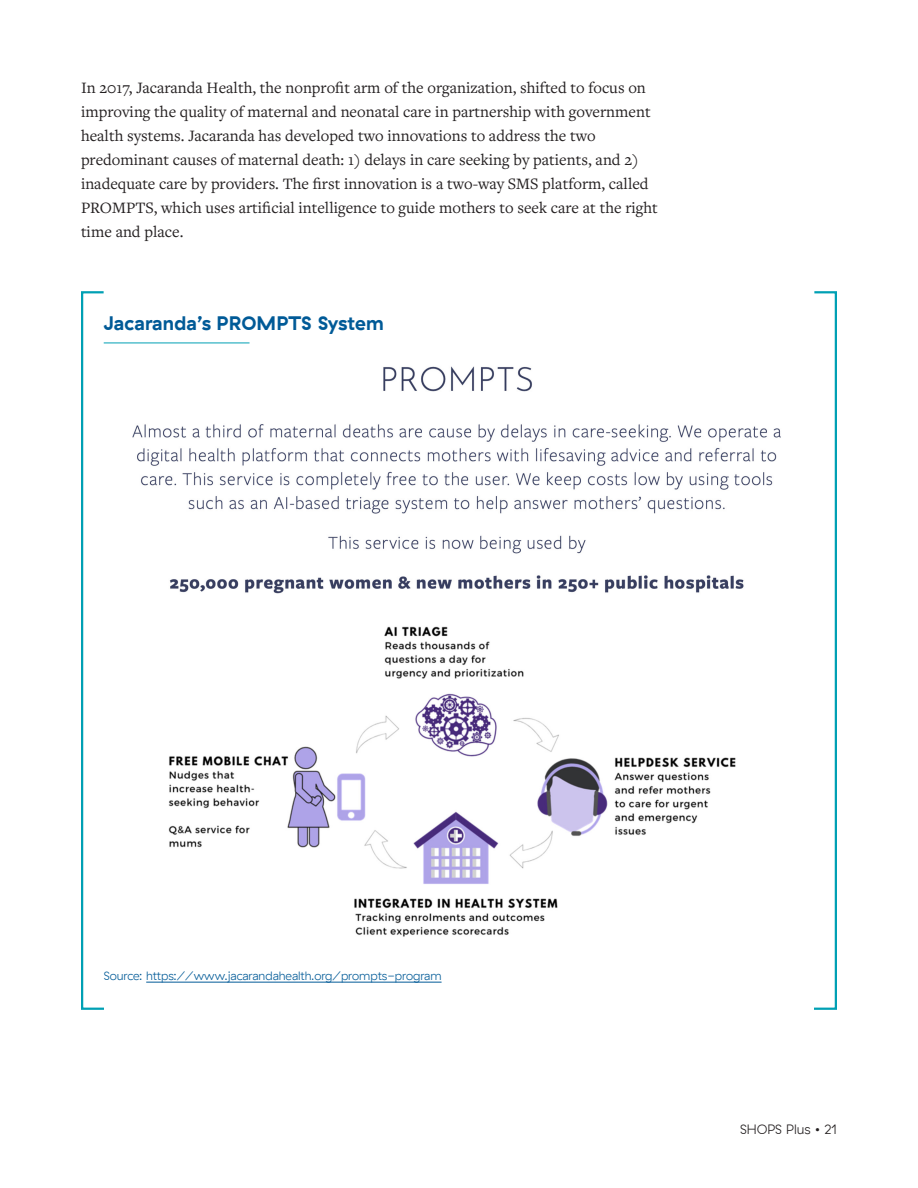
<style>
.page{position:relative;width:918px;height:1188px;background:#fff}
.page>*{position:absolute;margin:0;border:0;box-sizing:border-box;transform-origin:0 0}
.t1{font:700 19.5px "GT Haptik";letter-spacing:.005em;color:#005a97}
.t2{font:16.5px/24px "Freight Text Pro";color:#231f20}
.t3{font:300 13.5px "GT Haptik";color:#231f20}
.t4{font:300 12px "GT Haptik";color:#005a97}
</style>
<div class="page">
<img style="left:132px;top:366px;width:649px;height:571px">
<div style="left:81px;top:291px;width:24px;height:719px;border:2px solid #00a0b4"></div>
<hr style="left:104px;top:343px;width:146px;height:1px;background:#00a0b4">
<div style="left:813px;top:291px;width:24px;height:719px;border:2px solid #00a0b4"></div>
<hr style="left:146px;top:982px;width:296px;height:1px;background:#005a97">
<p class="t2" style="left:81px;top:75px;width:578px">In 2017, Jacaranda Health, the nonprofit arm of the organization, shifted to focus on improving the quality of maternal and neonatal care in partnership with government health systems. Jacaranda has developed two innovations to address the two predominant causes of maternal death: 1) delays in care seeking by patients, and 2) inadequate care by providers. The first innovation is a two-way SMS platform, called PROMPTS, which uses artificial intelligence to guide mothers to seek care at the right time and place.</p>
<h4 class="t1" style="left:104px;top:311px;width:282px">Jacaranda’s PROMPTS System</h4>
<p class="t4" style="left:104px;top:969px;width:339px">Source: https://www.jacarandahealth.org/prompts-program</p>
<p class="t3" style="left:740px;top:1122px;width:98px">SHOPS Plus • 21</p>
</div>
